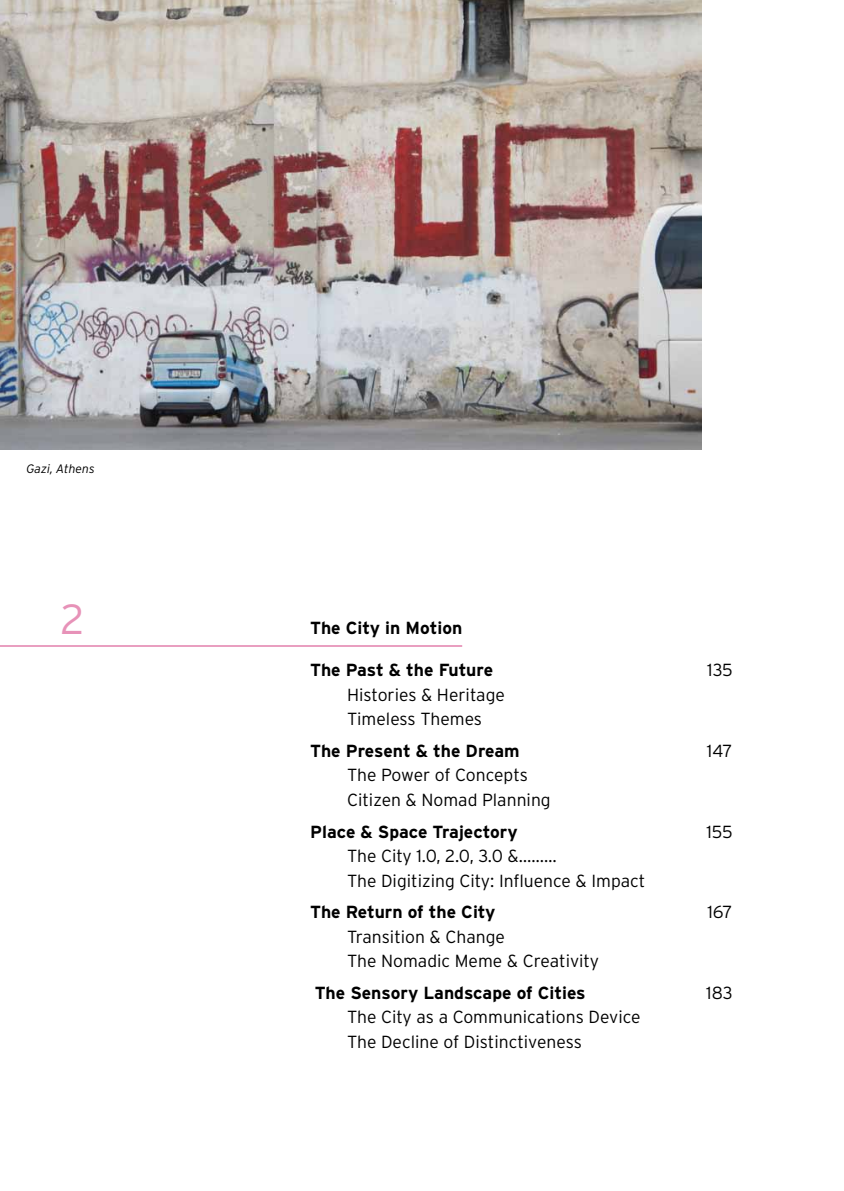
<style>
.page{position:relative;width:844px;height:1191px;background:#fff}
.page>*{position:absolute;margin:0;border:0;box-sizing:border-box;transform-origin:0 0}
.t1{font:300 42px "Interstate";color:#e792b8}
.t2{font:300 17.5px/24.5px "Interstate";color:#000}
.t3{font:700 17.5px "Interstate";color:#000}
.t4{font:italic 300 12.25px "Interstate";color:#000}
</style>
<div class="page">
<hr style="left:0;top:645px;width:462px;height:2px;background:#e792b8">
<img style="left:0;top:0;width:701px;height:449px">
<p class="t4" style="left:26px;top:461px;width:70px">Gazi, Athens</p>
<h1 class="t1" style="left:60px;top:596px;width:25px">2</h1>
<p class="t3" style="left:310px;top:618px;width:154px">The City in Motion</p>
<p class="t3" style="left:310px;top:660px;width:184px">The Past &amp; the Future</p>
<p class="t2" style="left:707px;top:658px;width:27px">135</p>
<p class="t2" style="left:347px;top:682px;width:159px">Histories &amp; Heritage<br>Timeless Themes</p>
<p class="t3" style="left:310px;top:741px;width:211px">The Present &amp; the Dream</p>
<p class="t2" style="left:706px;top:738px;width:27px">147</p>
<p class="t2" style="left:347px;top:763px;width:205px">The Power of Concepts<br>Citizen &amp; Nomad Planning</p>
<p class="t3" style="left:310px;top:821px;width:209px">Place &amp; Space Trajectory</p>
<p class="t2" style="left:706px;top:819px;width:28px">155</p>
<p class="t2" style="left:347px;top:843px;width:300px">The City 1.0, 2.0, 3.0 &amp;………<br>The Digitizing City: Influence &amp; Impact</p>
<p class="t3" style="left:310px;top:902px;width:187px">The Return of the City</p>
<p class="t2" style="left:707px;top:899px;width:27px">167</p>
<p class="t2" style="left:347px;top:924px;width:253px">Transition &amp; Change<br>The Nomadic Meme &amp; Creativity</p>
<p class="t3" style="left:315px;top:982px;width:272px">The Sensory Landscape of Cities</p>
<p class="t2" style="left:706px;top:980px;width:28px">183</p>
<p class="t2" style="left:347px;top:1004px;width:295px">The City as a Communications Device<br>The Decline of Distinctiveness</p>
</div>
